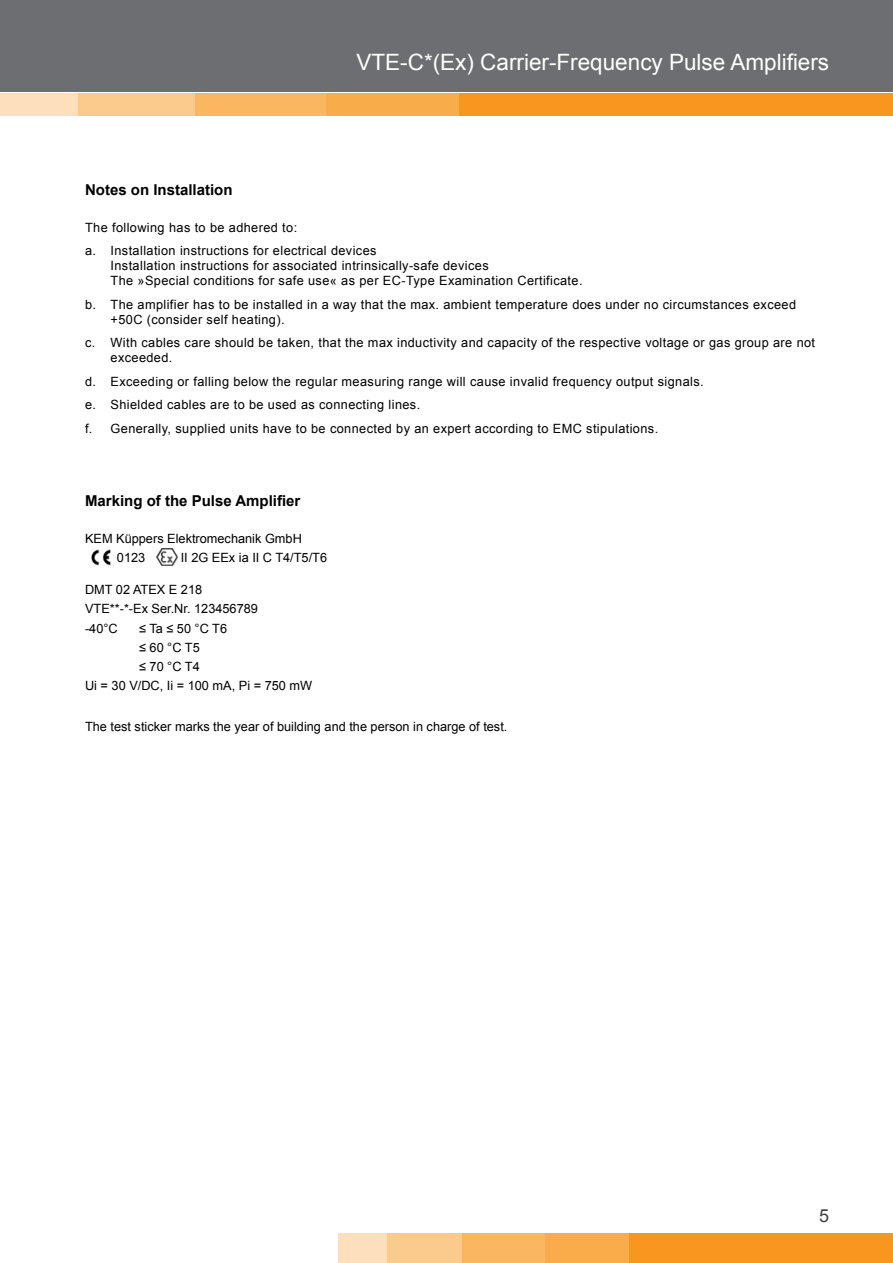
<style>
.page{position:relative;width:893px;height:1263px;background:#fff}
.page>*{position:absolute;margin:0;border:0;box-sizing:border-box;transform-origin:0 0}
.t1{font:22.5px "Arial";color:#fff}
.t2{font:18px "Arial";color:#414042}
.t3{font:700 15px "Arial";color:#000}
.t4{font:12.75px/23.5px "Arial";letter-spacing:.03em;color:#000}
.t5{font:12.75px/19.2px "Arial";color:#000}
</style>
<div class="page">
<div style="left:0;top:0;width:893px;height:92px;background:#6d6e71"></div>
<hr style="left:0;top:94px;width:3px;height:22px;background:#fde0bb">
<div style="left:3px;top:94px;width:890px;height:22px;background:#fde0bb"></div>
<div style="left:79px;top:94px;width:814px;height:22px;background:#fbcb8e"></div>
<div style="left:196px;top:94px;width:697px;height:22px;background:#fab661"></div>
<div style="left:327px;top:94px;width:566px;height:22px;background:#f9ac4a"></div>
<div style="left:460px;top:94px;width:433px;height:22px;background:#f8971d"></div>
<div style="left:338px;top:1233px;width:555px;height:30px;background:#fde0bb"></div>
<div style="left:388px;top:1233px;width:505px;height:30px;background:#fbcb8e"></div>
<div style="left:462px;top:1233px;width:431px;height:30px;background:#fab661"></div>
<div style="left:545px;top:1233px;width:348px;height:30px;background:#f9ac4a"></div>
<div style="left:629px;top:1233px;width:264px;height:30px;background:#f8971d"></div>
<img style="left:91px;top:549px;width:19px;height:16px">
<img style="left:156px;top:548px;width:21px;height:18px">
<p class="t3" style="left:85px;top:179px;width:149px">Notes on Installation</p>
<h1 class="t1" style="left:357px;top:48px;width:474px">VTE-C*(Ex) Carrier-Frequency Pulse Amplifiers</h1>
<p class="t4" style="left:85px;top:216px;width:293px">The following has to be adhered to:<br>a. Installation instructions for electrical devices</p>
<p class="t4" style="left:111px;top:259px;width:473px;line-height:15px">Installation instructions for associated intrinsically-safe devices<br>The »Special conditions for safe use« as per EC-Type Examination Certificate.</p>
<p class="t4" style="left:111px;top:297px;width:687px;line-height:15px;text-indent:-26px">b. The amplifier has to be installed in a way that the max. ambient temperature does under no circumstances exceed +50C (consider self heating).</p>
<p class="t4" style="left:111px;top:336px;width:706px;line-height:15px;text-indent:-26px">c. With cables care should be taken, that the max inductivity and capacity of the respective voltage or gas group are not exceeded.</p>
<p class="t4" style="left:85px;top:370px;width:620px">d. Exceeding or falling below the regular measuring range will cause invalid frequency output signals. e. Shielded cables are to be used as connecting lines.<br>f. Generally, supplied units have to be connected by an expert according to EMC stipulations.</p>
<p class="t3" style="left:85px;top:490px;width:217px">Marking of the Pulse Amplifier</p>
<p class="t5" style="left:117px;top:529px;width:186px;text-indent:-32px">KEM Küppers Elektromechanik GmbH<br>0123</p>
<p class="t5" style="left:181px;top:548px;width:148px">II 2G EEx ia II C T4/T5/T6</p>
<p class="t5" style="left:85px;top:580px;width:174px">DMT 02 ATEX E 218<br>VTE**-*-Ex Ser.Nr. 123456789 -40°C</p>
<p class="t4" style="left:139px;top:616px;width:90px">≤ Ta ≤ 50 °C T6</p>
<p class="t4" style="left:139px;top:636px;width:62px">≤ 60 °C T5</p>
<p class="t4" style="left:139px;top:655px;width:62px">≤ 70 °C T4</p>
<p class="t5" style="left:85px;top:676px;width:229px">Ui = 30 V/DC, Ii = 100 mA, Pi = 750 mW</p>
<p class="t5" style="left:85px;top:717px;width:424px">The test sticker marks the year of building and the person in charge of test.</p>
<h2 class="t2" style="left:819px;top:1204px;width:12px">5</h2>
</div>
